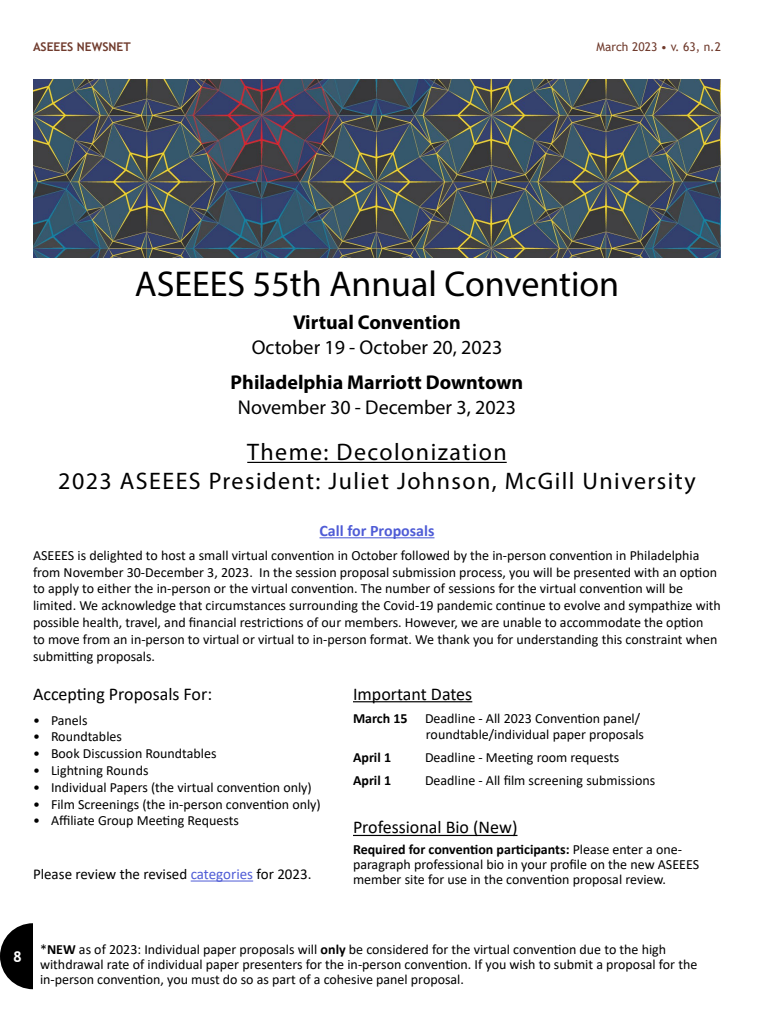
<style>
.page{position:relative;width:768px;height:1024px;background:#fff}
.page>*{position:absolute;margin:0;border:0;box-sizing:border-box;transform-origin:0 0}
.t1{font:36px "Myriad Pro";color:#000}
.t2{font:24px/29px "Myriad Pro";letter-spacing:.06em;color:#000;text-align:center}
.t3{font:20px "Myriad Pro";color:#000}
.t4{font:700 20px "Myriad Pro";color:#000}
.t5{font:18px "Calibri";color:#000}
.t6{font:700 16px "Calibri";color:#4f5cd6}
.t7{font:15px "Calibri";color:#000}
.t8{font:700 15px "Trebuchet MS";color:#fff}
.t9{font:14px/16.8px "Calibri";color:#000}
.t10{font:700 14px "Calibri";color:#000}
.t11{font:12px "Trebuchet MS";color:#703b2d}
.t12{font:700 12px "Trebuchet MS";color:#703b2d}
.s1{color:#4f5cd6}
.s2{font-weight:700}
</style>
<div class="page">
<img style="left:33px;top:79px;width:688px;height:179px">
<hr style="left:320px;top:537px;width:114px;height:1px;background:#4f5cd6">
<hr style="left:247px;top:462px;width:260px;height:1px;background:#000">
<hr style="left:191px;top:881px;width:62px;height:1px;background:#4f5cd6">
<hr style="left:353px;top:701px;width:119px;height:1px;background:#000">
<hr style="left:353px;top:835px;width:165px;height:1px;background:#000">
<svg style="left:0;top:923px;width:33px;height:66px"></svg>
<p class="t12" style="left:33px;top:39px;width:99px">ASEEES NEWSNET</p>
<p class="t11" style="left:597px;top:39px;width:126px">March 2023 • v. 63, n.2</p>
<h1 class="t1" style="left:135px;top:262px;width:486px">ASEEES 55th Annual Convention</h1>
<h3 class="t4" style="left:293px;top:309px;width:169px">Virtual Convention</h3>
<h3 class="t3" style="left:252px;top:335px;width:252px">October 19 - October 20, 2023</h3>
<h3 class="t4" style="left:231px;top:369px;width:294px">Philadelphia Marriott Downtown</h3>
<h3 class="t3" style="left:238px;top:395px;width:280px">November 30 - December 3, 2023</h3>
<h2 class="t2" style="left:58px;top:437px;width:639px">Theme: Decolonization<br>2023 ASEEES President: Juliet Johnson, McGill University</h2>
<p class="t6" style="left:320px;top:519px;width:116px">Call for Proposals</p>
<p class="t9" style="left:33px;top:546px;width:689px">ASEEES is delighted to host a small virtual convention in October followed by the in-person convention in Philadelphia from November 30-December 3, 2023. In the session proposal submission process, you will be presented with an option to apply to either the in-person or the virtual convention. The number of sessions for the virtual convention will be limited. We acknowledge that circumstances surrounding the Covid-19 pandemic continue to evolve and sympathize with possible health, travel, and financial restrictions of our members. However, we are unable to accommodate the option<br>to move from an in-person to virtual or virtual to in-person format. We thank you for understanding this constraint when submitting proposals.</p>
<p class="t5" style="left:33px;top:681px;width:181px">Accepting Proposals For:</p>
<p class="t9" style="left:33px;top:711px;width:56px">• Panels</p>
<p class="t9" style="left:33px;top:728px;width:90px">• Roundtables</p>
<p class="t9" style="left:33px;top:745px;width:185px">• Book Discussion Roundtables</p>
<p class="t9" style="left:33px;top:762px;width:117px">• Lightning Rounds</p>
<p class="t9" style="left:33px;top:778px;width:280px">• Individual Papers (the virtual convention only)</p>
<p class="t9" style="left:33px;top:795px;width:289px">• Film Screenings (the in-person convention only)</p>
<p class="t9" style="left:33px;top:812px;width:208px">• Affiliate Group Meeting Requests</p>
<p class="t7" style="left:33px;top:864px;width:280px">Please review the revised <span class="s1">categories</span> for 2023.</p>
<p class="t5" style="left:353px;top:681px;width:121px">Important Dates</p>
<p class="t9" style="left:353px;top:710px;width:293px;line-height:16.1px;text-align:right"><span class="s2">March 15</span> Deadline - All 2023 Convention panel/ roundtable/individual paper proposals</p>
<p class="t10" style="left:353px;top:748px;width:40px">April 1</p>
<p class="t9" style="left:425px;top:749px;width:196px">Deadline - Meeting room requests</p>
<p class="t10" style="left:353px;top:771px;width:40px">April 1</p>
<p class="t9" style="left:425px;top:772px;width:232px">Deadline - All film screening submissions</p>
<p class="t5" style="left:353px;top:815px;width:166px">Professional Bio (New)</p>
<p class="t9" style="left:353px;top:841px;width:348px;line-height:15.1px"><span class="s2">Required for convention participants:</span> Please enter a one&shy;paragraph professional bio in your profile on the new ASEEES member site for use in the convention proposal review.</p>
<p class="t8" style="left:13px;top:947px;width:10px">8</p>
<p class="t9" style="left:40px;top:941px;width:659px;line-height:15.1px">*<span class="s2">NEW</span> as of 2023: Individual paper proposals will <span class="s2">only</span> be considered for the virtual convention due to the high withdrawal rate of individual paper presenters for the in-person convention. If you wish to submit a proposal for the in-person convention, you must do so as part of a cohesive panel proposal.</p>
</div>
